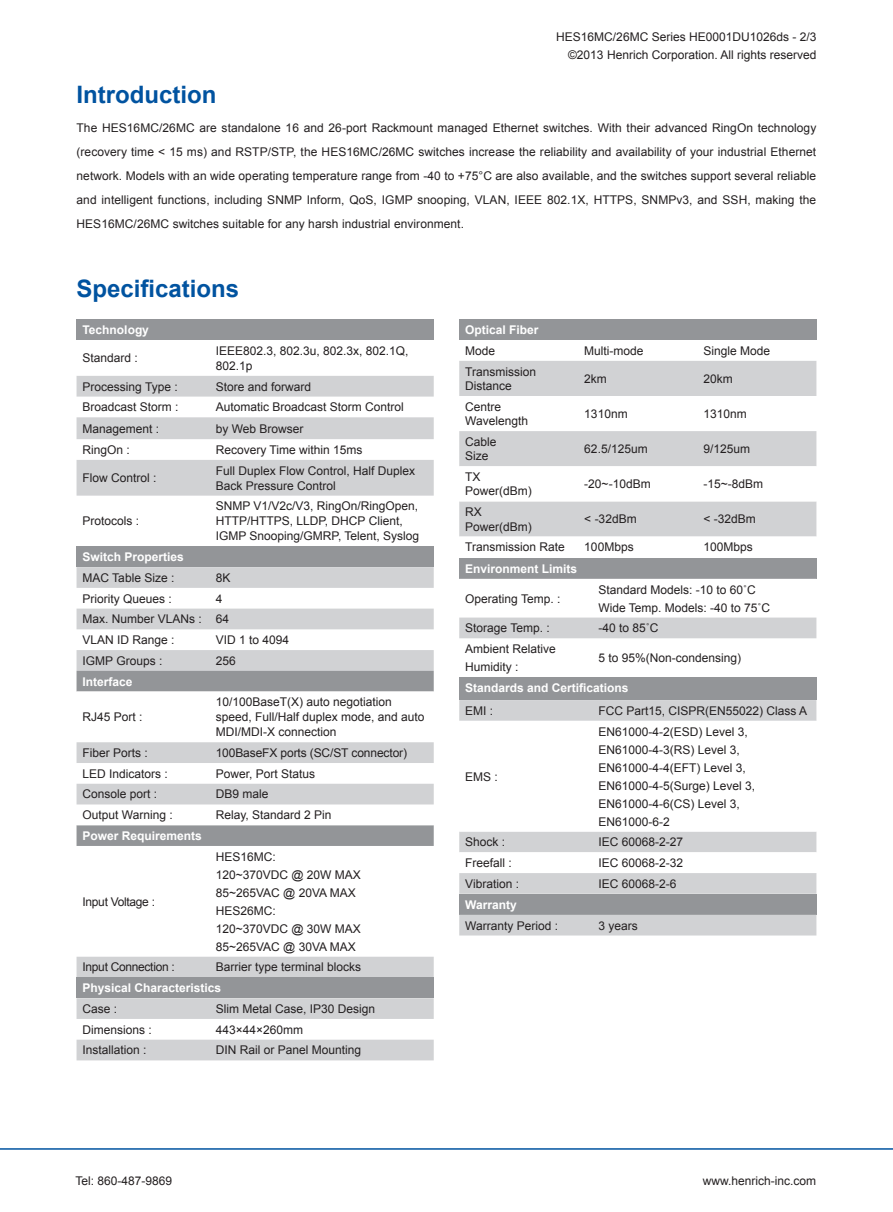
<style>
.page{position:relative;width:893px;height:1212px;background:#fff}
.page>*{position:absolute;margin:0;border:0;box-sizing:border-box;transform-origin:0 0}
.t1{font:700 24px "Arial";color:#0153a0}
.t2{font:12px/15px "Arial";color:#231f20}
.t3{font:700 12px "Arial";color:#fff}
.t4{font:12px "Arial";letter-spacing:-.025em;color:#231f20}
</style>
<div class="page">
<hr style="left:0;top:1148px;width:893px;height:2px;background:#0153a0">
<div style="left:77px;top:319px;width:357px;height:21px;background:#939598"></div>
<svg style="left:77px;top:376px;width:357px;height:295px;fill:#d6d7d9"></svg>
<div style="left:77px;top:546px;width:357px;height:21px;background:#939598"></div>
<div style="left:459px;top:558px;width:357px;height:21px;background:#939598"></div>
<svg style="left:459px;top:617px;width:357px;height:22px;background:#d3d4d6"></svg>
<div style="left:77px;top:671px;width:357px;height:20px;background:#939598"></div>
<svg style="left:77px;top:691px;width:357px;height:93px"></svg>
<div style="left:77px;top:742px;width:357px;height:21px;background:#d1d2d4"></div>
<svg style="left:77px;top:784px;width:357px;height:276px"></svg>
<div style="left:77px;top:977px;width:357px;height:21px;background:#939598"></div>
<div style="left:459px;top:319px;width:357px;height:21px;background:#939598"></div>
<svg style="left:459px;top:361px;width:357px;height:105px;fill:#d1d2d4"></svg>
<div style="left:459px;top:501px;width:357px;height:36px;background:#d1d2d4"></div>
<div style="left:459px;top:677px;width:357px;height:23px;background:#939598"></div>
<div style="left:459px;top:700px;width:357px;height:194px;background:#d1d2d4"></div>
<svg style="left:459px;top:721px;width:357px;height:152px"></svg>
<div style="left:459px;top:894px;width:357px;height:21px;background:#939598"></div>
<div style="left:459px;top:915px;width:357px;height:20px;background:#d1d2d4"></div>
<p class="t1" style="left:77px;top:78px;width:141px">Introduction</p>
<p class="t2" style="left:556px;top:29px;width:262px">HES16MC/26MC Series HE0001DU1026ds - 2/3</p>
<p class="t2" style="left:568px;top:47px;width:250px">©2013 Henrich Corporation. All rights reserved</p>
<p class="t2" style="left:77px;top:116px;width:741px;line-height:24px;text-align:justify">The HES16MC/26MC are standalone 16 and 26-port Rackmount managed Ethernet switches. With their advanced RingOn technology (recovery time &lt; 15 ms) and RSTP/STP, the HES16MC/26MC switches increase the reliability and availability of your industrial Ethernet network. Models with an wide operating temperature range from -40 to +75°C are also available, and the switches support several reliable and intelligent functions, including SNMP Inform, QoS, IGMP snooping, VLAN, IEEE 802.1X, HTTPS, SNMPv3, and SSH, making the HES16MC/26MC switches suitable for any harsh industrial environment.</p>
<p class="t1" style="left:77px;top:272px;width:164px">Specifications</p>
<p class="t3" style="left:83px;top:322px;width:68px">Technology</p>
<p class="t2" style="left:83px;top:351px;width:57px">Standard :</p>
<p class="t2" style="left:216px;top:343px;width:194px">IEEE802.3, 802.3u, 802.3x, 802.1Q,<br>802.1p</p>
<p class="t2" style="left:83px;top:379px;width:97px">Processing Type :</p>
<p class="t2" style="left:216px;top:379px;width:97px">Store and forward</p>
<p class="t2" style="left:83px;top:400px;width:98px">Broadcast Storm :</p>
<p class="t2" style="left:216px;top:400px;width:190px">Automatic Broadcast Storm Control</p>
<p class="t2" style="left:83px;top:421px;width:78px">Management :</p>
<p class="t2" style="left:216px;top:421px;width:89px">by Web Browser</p>
<p class="t2" style="left:83px;top:442px;width:49px">RingOn :</p>
<p class="t2" style="left:216px;top:442px;width:148px">Recovery Time within 15ms</p>
<p class="t2" style="left:83px;top:470px;width:76px">Flow Control :</p>
<p class="t2" style="left:216px;top:463px;width:201px">Full Duplex Flow Control, Half Duplex<br>Back Pressure Control</p>
<p class="t2" style="left:83px;top:514px;width:58px">Protocols :</p>
<p class="t2" style="left:216px;top:499px;width:205px">SNMP V1/V2c/V3, RingOn/RingOpen,<br>HTTP/HTTPS, LLDP, DHCP Client,<br>IGMP Snooping/GMRP, Telent, Syslog</p>
<p class="t3" style="left:83px;top:549px;width:103px">Switch Properties</p>
<p class="t2" style="left:83px;top:570px;width:93px">MAC Table Size :</p>
<p class="t2" style="left:216px;top:570px;width:16px">8K</p>
<p class="t2" style="left:83px;top:591px;width:91px">Priority Queues :</p>
<p class="t2" style="left:216px;top:591px;width:8px">4</p>
<p class="t2" style="left:83px;top:612px;width:121px">Max. Number VLANs :</p>
<p class="t2" style="left:216px;top:612px;width:15px">64</p>
<p class="t2" style="left:83px;top:632px;width:94px">VLAN ID Range :</p>
<p class="t2" style="left:216px;top:632px;width:75px">VID 1 to 4094</p>
<p class="t2" style="left:83px;top:653px;width:81px">IGMP Groups :</p>
<p class="t2" style="left:216px;top:653px;width:22px">256</p>
<p class="t3" style="left:83px;top:673px;width:52px">Interface</p>
<p class="t2" style="left:83px;top:710px;width:62px">RJ45 Port :</p>
<p class="t2" style="left:216px;top:695px;width:210px">10/100BaseT(X) auto negotiation speed, Full/Half duplex mode, and auto<br>MDI/MDI-X connection</p>
<p class="t2" style="left:83px;top:745px;width:67px">Fiber Ports :</p>
<p class="t2" style="left:216px;top:745px;width:193px">100BaseFX ports (SC/ST connector)</p>
<p class="t2" style="left:83px;top:766px;width:87px">LED Indicators :</p>
<p class="t2" style="left:216px;top:766px;width:101px">Power, Port Status</p>
<p class="t2" style="left:83px;top:787px;width:76px">Console port :</p>
<p class="t2" style="left:216px;top:787px;width:54px">DB9 male</p>
<p class="t2" style="left:83px;top:808px;width:92px">Output Warning :</p>
<p class="t2" style="left:216px;top:808px;width:117px">Relay, Standard 2 Pin</p>
<p class="t3" style="left:83px;top:828px;width:121px">Power Requirements</p>
<p class="t4" style="left:83px;top:894px;width:74px">Input Voltage :</p>
<p class="t2" style="left:216px;top:849px;width:62px">HES16MC:</p>
<p class="t2" style="left:216px;top:867px;width:147px">120~370VDC @ 20W MAX</p>
<p class="t2" style="left:216px;top:885px;width:142px">85~265VAC @ 20VA MAX</p>
<p class="t2" style="left:216px;top:903px;width:62px">HES26MC:</p>
<p class="t2" style="left:216px;top:919px;width:147px;line-height:18px">120~370VDC @ 30W MAX<br>85~265VAC @ 30VA MAX</p>
<p class="t4" style="left:83px;top:959px;width:94px">Input Connection :</p>
<p class="t2" style="left:216px;top:960px;width:147px">Barrier type terminal blocks</p>
<p class="t3" style="left:83px;top:980px;width:140px">Physical Characteristics</p>
<p class="t2" style="left:83px;top:1001px;width:36px">Case :</p>
<p class="t2" style="left:216px;top:1001px;width:161px">Slim Metal Case, IP30 Design</p>
<p class="t2" style="left:83px;top:1022px;width:71px">Dimensions :</p>
<p class="t2" style="left:216px;top:1022px;width:89px">443×44×260mm</p>
<p class="t2" style="left:83px;top:1043px;width:66px">Installation :</p>
<p class="t2" style="left:216px;top:1043px;width:147px">DIN Rail or Panel Mounting</p>
<p class="t3" style="left:465px;top:322px;width:75px">Optical Fiber</p>
<p class="t2" style="left:465px;top:343px;width:32px">Mode</p>
<p class="t2" style="left:584px;top:343px;width:61px">Multi-mode</p>
<p class="t2" style="left:703px;top:343px;width:68px">Single Mode</p>
<p class="t2" style="left:465px;top:364px;width:72px;line-height:14.4px">Transmission<br>Distance</p>
<p class="t2" style="left:584px;top:371px;width:24px">2km</p>
<p class="t2" style="left:703px;top:371px;width:31px">20km</p>
<p class="t2" style="left:465px;top:399px;width:38px">Centre</p>
<p class="t2" style="left:465px;top:413px;width:64px">Wavelength</p>
<p class="t2" style="left:584px;top:406px;width:45px">1310nm</p>
<p class="t2" style="left:703px;top:406px;width:45px">1310nm</p>
<p class="t2" style="left:465px;top:434px;width:33px">Cable</p>
<p class="t2" style="left:465px;top:449px;width:25px">Size</p>
<p class="t2" style="left:465px;top:469px;width:17px">TX</p>
<p class="t2" style="left:465px;top:484px;width:68px">Power(dBm)</p>
<p class="t2" style="left:465px;top:504px;width:18px">RX</p>
<p class="t2" style="left:465px;top:519px;width:68px">Power(dBm)</p>
<p class="t2" style="left:584px;top:441px;width:65px">62.5/125um</p>
<p class="t2" style="left:703px;top:441px;width:48px">9/125um</p>
<p class="t2" style="left:584px;top:477px;width:68px">-20~-10dBm</p>
<p class="t2" style="left:703px;top:477px;width:61px">-15~-8dBm</p>
<p class="t2" style="left:584px;top:512px;width:54px">&lt; -32dBm</p>
<p class="t2" style="left:703px;top:512px;width:54px">&lt; -32dBm</p>
<p class="t2" style="left:465px;top:540px;width:101px">Transmission Rate</p>
<p class="t2" style="left:584px;top:540px;width:51px">100Mbps</p>
<p class="t2" style="left:703px;top:540px;width:51px">100Mbps</p>
<p class="t3" style="left:465px;top:561px;width:114px">Environment Limits</p>
<p class="t2" style="left:465px;top:591px;width:97px">Operating Temp. :</p>
<p class="t2" style="left:598px;top:582px;width:159px">Standard Models: -10 to 60˚C</p>
<p class="t2" style="left:598px;top:600px;width:173px">Wide Temp. Models: -40 to 75˚C</p>
<p class="t2" style="left:465px;top:621px;width:86px">Storage Temp. :</p>
<p class="t2" style="left:598px;top:621px;width:62px">-40 to 85˚C</p>
<p class="t2" style="left:465px;top:640px;width:92px;line-height:18px">Ambient Relative<br>Humidity :</p>
<p class="t2" style="left:598px;top:650px;width:144px">5 to 95%(Non-condensing)</p>
<p class="t3" style="left:465px;top:680px;width:165px">Standards and Certifications</p>
<p class="t2" style="left:465px;top:703px;width:30px">EMI :</p>
<p class="t2" style="left:598px;top:703px;width:210px">FCC Part15, CISPR(EN55022) Class A</p>
<p class="t2" style="left:465px;top:769px;width:34px">EMS :</p>
<p class="t2" style="left:598px;top:724px;width:151px">EN61000-4-2(ESD) Level 3,</p>
<p class="t2" style="left:598px;top:742px;width:143px">EN61000-4-3(RS) Level 3,</p>
<p class="t2" style="left:598px;top:760px;width:149px">EN61000-4-4(EFT) Level 3,</p>
<p class="t2" style="left:598px;top:778px;width:158px">EN61000-4-5(Surge) Level 3,</p>
<p class="t2" style="left:598px;top:796px;width:143px">EN61000-4-6(CS) Level 3,</p>
<p class="t2" style="left:598px;top:814px;width:73px">EN61000-6-2</p>
<p class="t2" style="left:465px;top:835px;width:42px">Shock :</p>
<p class="t2" style="left:598px;top:835px;width:86px">IEC 60068-2-27</p>
<p class="t2" style="left:465px;top:855px;width:48px">Freefall :</p>
<p class="t2" style="left:598px;top:855px;width:86px">IEC 60068-2-32</p>
<p class="t2" style="left:465px;top:876px;width:55px">Vibration :</p>
<p class="t2" style="left:598px;top:876px;width:80px">IEC 60068-2-6</p>
<p class="t3" style="left:465px;top:896px;width:53px">Warranty</p>
<p class="t2" style="left:465px;top:918px;width:94px">Warranty Period :</p>
<p class="t2" style="left:598px;top:918px;width:41px">3 years</p>
<p class="t2" style="left:76px;top:1173px;width:98px">Tel: 860-487-9869</p>
<p class="t2" style="left:703px;top:1173px;width:115px">www.henrich-inc.com</p>
</div>
